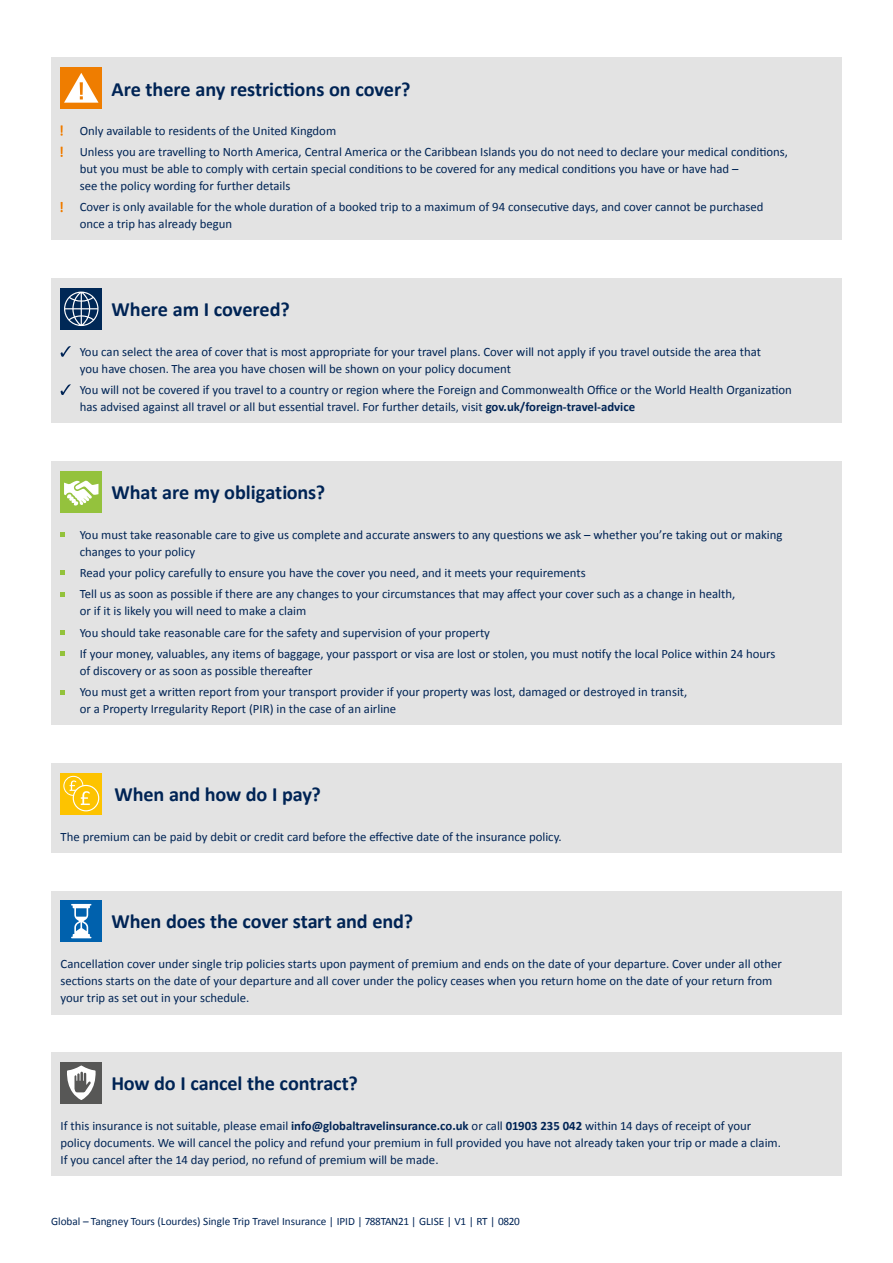
<style>
.page{position:relative;width:893px;height:1263px;background:#fff}
.page>*{position:absolute;margin:0;border:0;box-sizing:border-box;transform-origin:0 0}
.t1{font:700 20.25px "Calibri";letter-spacing:-.005em;color:#002455}
.t2{font:12.75px/17px "Calibri";color:#002455}
.t3{font:11.25px "Calibri";color:#002455}
.s1{font-weight:700}
</style>
<div class="page">
<div style="left:51px;top:763px;width:791px;height:90px;background:#e3e3e3"></div>
<div style="left:61px;top:773px;width:41px;height:41px;background:#fdc300"></div>
<div style="left:63px;top:776px;width:20px;height:20px;border:1px solid #fff;border-radius:50%"></div>
<svg style="left:73px;top:785px;width:26px;height:26px"></svg>
<div style="left:73px;top:785px;width:26px;height:26px;border:1px solid #fff;border-radius:50%"></div>
<svg style="left:70px;top:780px;width:20px;height:25px"></svg>
<div style="left:51px;top:57px;width:791px;height:183px;background:#e3e3e3"></div>
<div style="left:61px;top:67px;width:41px;height:41px;background:#ef7d00"></div>
<svg style="left:64px;top:73px;width:35px;height:30px"></svg>
<svg style="left:61px;top:125px;width:2px;height:11px"></svg>
<svg style="left:61px;top:147px;width:2px;height:10px"></svg>
<svg style="left:61px;top:202px;width:2px;height:10px"></svg>
<div style="left:51px;top:461px;width:791px;height:264px;background:#e3e3e3"></div>
<div style="left:61px;top:471px;width:41px;height:41px;background:#94c23d"></div>
<svg style="left:64px;top:481px;width:34px;height:25px"></svg>
<svg style="left:61px;top:532px;width:4px;height:5px"></svg>
<svg style="left:61px;top:571px;width:4px;height:4px"></svg>
<svg style="left:61px;top:592px;width:4px;height:4px"></svg>
<svg style="left:61px;top:630px;width:4px;height:5px"></svg>
<svg style="left:61px;top:651px;width:4px;height:5px"></svg>
<svg style="left:61px;top:690px;width:4px;height:4px"></svg>
<div style="left:51px;top:279px;width:791px;height:144px;background:#e3e3e3"></div>
<div style="left:61px;top:288px;width:41px;height:41px;background:#002856"></div>
<svg style="left:64px;top:292px;width:35px;height:34px"></svg>
<svg style="left:61px;top:346px;width:10px;height:11px"></svg>
<svg style="left:61px;top:384px;width:10px;height:11px"></svg>
<div style="left:51px;top:891px;width:791px;height:123px;background:#e3e3e3"></div>
<div style="left:61px;top:900px;width:41px;height:42px;background:#0061ad"></div>
<svg style="left:71px;top:904px;width:20px;height:34px"></svg>
<div style="left:51px;top:1052px;width:791px;height:124px;background:#e3e3e3"></div>
<div style="left:61px;top:1062px;width:41px;height:41px;background:#575756"></div>
<svg style="left:67px;top:1065px;width:29px;height:35px"></svg>
<h1 class="t1" style="left:112px;top:76px;width:301px">Are there any restrictions on cover?</h1>
<p class="t2" style="left:80px;top:119px;width:710px;line-height:21.3px">Only available to residents of the United Kingdom<br>Unless you are travelling to North America, Central America or the Caribbean Islands you do not need to declare your medical conditions,</p>
<p class="t2" style="left:80px;top:160px;width:660px">but you must be able to comply with certain special conditions to be covered for any medical conditions you have or have had – see the policy wording for further details</p>
<p class="t2" style="left:80px;top:198px;width:685px">Cover is only available for the whole duration of a booked trip to a maximum of 94 consecutive days, and cover cannot be purchased once a trip has already begun</p>
<h1 class="t1" style="left:112px;top:296px;width:180px">Where am I covered?</h1>
<p class="t2" style="left:80px;top:343px;width:683px">You can select the area of cover that is most appropriate for your travel plans. Cover will not apply if you travel outside the area that you have chosen. The area you have chosen will be shown on your policy document</p>
<p class="t2" style="left:80px;top:381px;width:714px">You will not be covered if you travel to a country or region where the Foreign and Commonwealth Office or the World Health Organization has advised against all travel or all but essential travel. For further details, visit <span class="s1">gov.uk/foreign-travel-advice</span></p>
<h1 class="t1" style="left:112px;top:479px;width:215px">What are my obligations?</h1>
<p class="t2" style="left:80px;top:525px;width:704px">You must take reasonable care to give us complete and accurate answers to any questions we ask – whether you’re taking out or making changes to your policy</p>
<p class="t2" style="left:80px;top:561px;width:657px;line-height:21.3px">Read your policy carefully to ensure you have the cover you need, and it meets your requirements<br>Tell us as soon as possible if there are any changes to your circumstances that may affect your cover such as a change in health,</p>
<p class="t2" style="left:80px;top:600px;width:697px;line-height:21.3px">or if it is likely you will need to make a claim<br>You should take reasonable care for the safety and supervision of your property<br>If your money, valuables, any items of baggage, your passport or visa are lost or stolen, you must notify the local Police within 24 hours</p>
<p class="t2" style="left:80px;top:659px;width:609px;line-height:21.3px">of discovery or as soon as possible thereafter<br>You must get a written report from your transport provider if your property was lost, damaged or destroyed in transit,</p>
<p class="t2" style="left:80px;top:700px;width:318px">or a Property Irregularity Report (PIR) in the case of an airline</p>
<h1 class="t1" style="left:115px;top:781px;width:208px">When and how do I pay?</h1>
<p class="t2" style="left:61px;top:827px;width:502px">The premium can be paid by debit or credit card before the effective date of the insurance policy.</p>
<h1 class="t1" style="left:112px;top:909px;width:303px">When does the cover start and end?</h1>
<p class="t2" style="left:61px;top:955px;width:723px">Cancellation cover under single trip policies starts upon payment of premium and ends on the date of your departure. Cover under all other sections starts on the date of your departure and all cover under the policy ceases when you return home on the date of your return from your trip as set out in your schedule.</p>
<h1 class="t1" style="left:112px;top:1070px;width:248px">How do I cancel the contract?</h1>
<p class="t2" style="left:61px;top:1116px;width:722px">If this insurance is not suitable, please email <span class="s1">info@globaltravelinsurance.co.uk</span> or call <span class="s1">01903 235 042</span> within 14 days of receipt of your policy documents. We will cancel the policy and refund your premium in full provided you have not already taken your trip or made a claim.<br>If you cancel after the 14 day period, no refund of premium will be made.</p>
<p class="t3" style="left:51px;top:1214px;width:470px">Global – Tangney Tours (Lourdes) Single Trip Travel Insurance | IPID | 788TAN21 | GLISE | V1 | RT | 0820</p>
</div>
